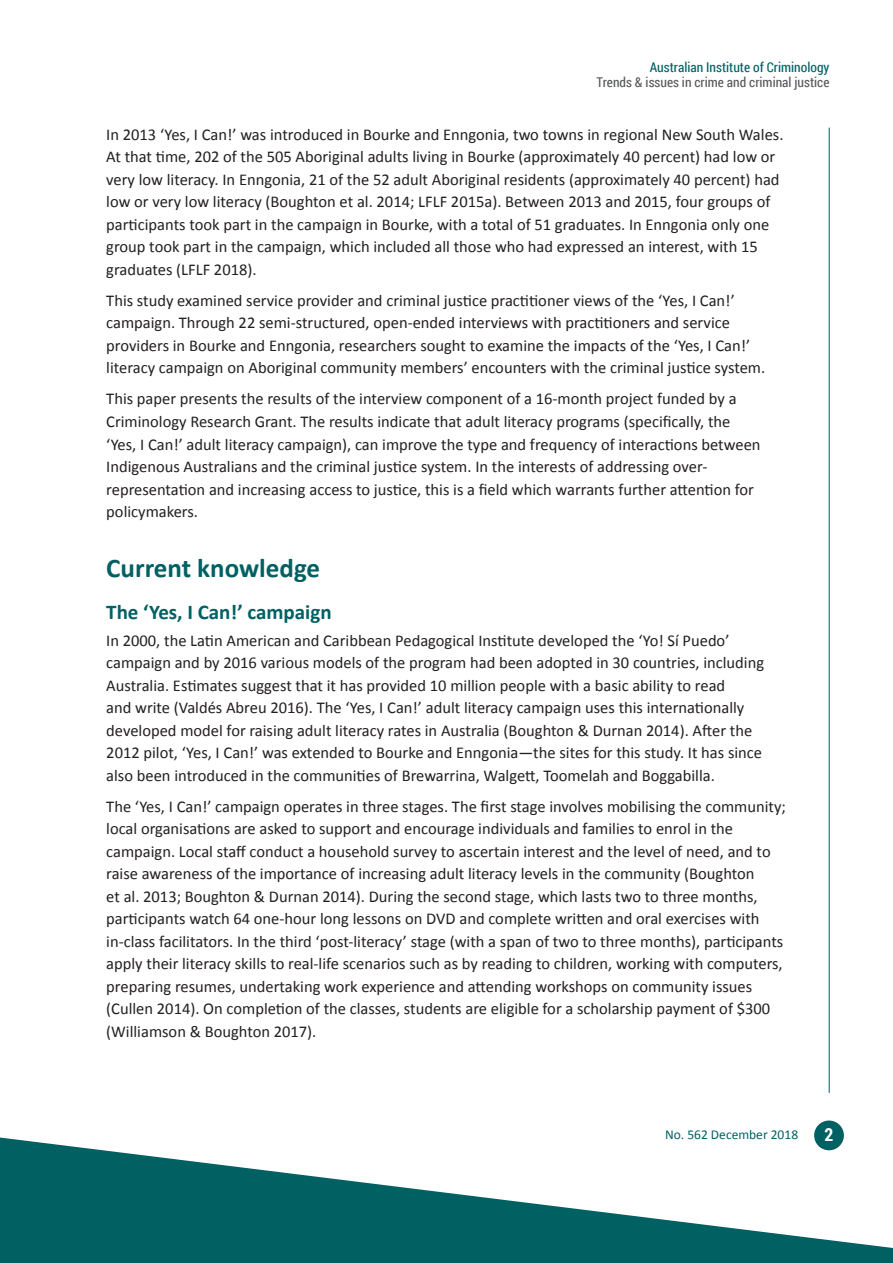
<style>
.page{position:relative;width:893px;height:1263px;background:#fff}
.page>*{position:absolute;margin:0;border:0;box-sizing:border-box;transform-origin:0 0}
.t1{font:700 27px "Calibri";color:#006062}
.t2{font:700 21px "Calibri";color:#006062}
.t3{font:700 18px "Roboto Condensed";color:#fff}
.body{font:16.5px/22.5px "Calibri";color:#231f20}
.t4{font:13.5px "Roboto Condensed";color:#57585a}
.t5{font:13.5px "Roboto Condensed";color:#006062}
.t6{font:13.5px "Calibri";color:#006062}
</style>
<div class="page">
<hr style="left:829px;top:128px;width:1px;height:965px;background:#006062">
<div style="left:814px;top:1120px;width:30px;height:30px;background:#006062;border-radius:50%"></div>
<svg style="left:0;top:1137px;width:893px;height:126px;fill:#006062"></svg>
<p class="t5" style="left:650px;top:58px;width:181px">Australian Institute of Criminology</p>
<p class="t4" style="left:597px;top:73px;width:234px">Trends &amp; issues in crime and criminal justice</p>
<p class="body" style="left:106px;top:123px;width:679px">In 2013 ‘Yes, I Can!’ was introduced in Bourke and Enngonia, two towns in regional New South Wales.<br>At that time, 202 of the 505 Aboriginal adults living in Bourke (approximately 40 percent) had low or very low literacy. In Enngonia, 21 of the 52 adult Aboriginal residents (approximately 40 percent) had low or very low literacy (Boughton et al. 2014; LFLF 2015a). Between 2013 and 2015, four groups of participants took part in the campaign in Bourke, with a total of 51 graduates. In Enngonia only one group took part in the campaign, which included all those who had expressed an interest, with 15 graduates (LFLF 2018).</p>
<p class="body" style="left:106px;top:289px;width:660px">This study examined service provider and criminal justice practitioner views of the ‘Yes, I Can!’ campaign. Through 22 semi-structured, open-ended interviews with practitioners and service providers in Bourke and Enngonia, researchers sought to examine the impacts of the ‘Yes, I Can!’ literacy campaign on Aboriginal community members’ encounters with the criminal justice system.</p>
<p class="body" style="left:106px;top:388px;width:656px">This paper presents the results of the interview component of a 16-month project funded by a Criminology Research Grant. The results indicate that adult literacy programs (specifically, the ‘Yes, I Can!’ adult literacy campaign), can improve the type and frequency of interactions between Indigenous Australians and the criminal justice system. In the interests of addressing over&shy;representation and increasing access to justice, this is a field which warrants further attention for policymakers.</p>
<h1 class="t1" style="left:106px;top:550px;width:215px">Current knowledge</h1>
<h2 class="t2" style="left:106px;top:599px;width:227px">The ‘Yes, I Can!’ campaign</h2>
<p class="body" style="left:106px;top:629px;width:659px">In 2000, the Latin American and Caribbean Pedagogical Institute developed the ‘Yo! Sí Puedo’ campaign and by 2016 various models of the program had been adopted in 30 countries, including Australia. Estimates suggest that it has provided 10 million people with a basic ability to read<br>and write (Valdés Abreu 2016). The ‘Yes, I Can!’ adult literacy campaign uses this internationally developed model for raising adult literacy rates in Australia (Boughton &amp; Durnan 2014). After the 2012 pilot, ‘Yes, I Can!’ was extended to Bourke and Enngonia—the sites for this study. It has since also been introduced in the communities of Brewarrina, Walgett, Toomelah and Boggabilla.</p>
<p class="body" style="left:106px;top:795px;width:681px">The ‘Yes, I Can!’ campaign operates in three stages. The first stage involves mobilising the community; local organisations are asked to support and encourage individuals and families to enrol in the campaign. Local staff conduct a household survey to ascertain interest and the level of need, and to raise awareness of the importance of increasing adult literacy levels in the community (Boughton<br>et al. 2013; Boughton &amp; Durnan 2014). During the second stage, which lasts two to three months, participants watch 64 one-hour long lessons on DVD and complete written and oral exercises with in-class facilitators. In the third ‘post-literacy’ stage (with a span of two to three months), participants apply their literacy skills to real-life scenarios such as by reading to children, working with computers, preparing resumes, undertaking work experience and attending workshops on community issues (Cullen 2014). On completion of the classes, students are eligible for a scholarship payment of $300 (Williamson &amp; Boughton 2017).</p>
<p class="t6" style="left:665px;top:1126px;width:135px">No. 562 December 2018</p>
<p class="t3" style="left:824px;top:1122px;width:10px">2</p>
</div>
